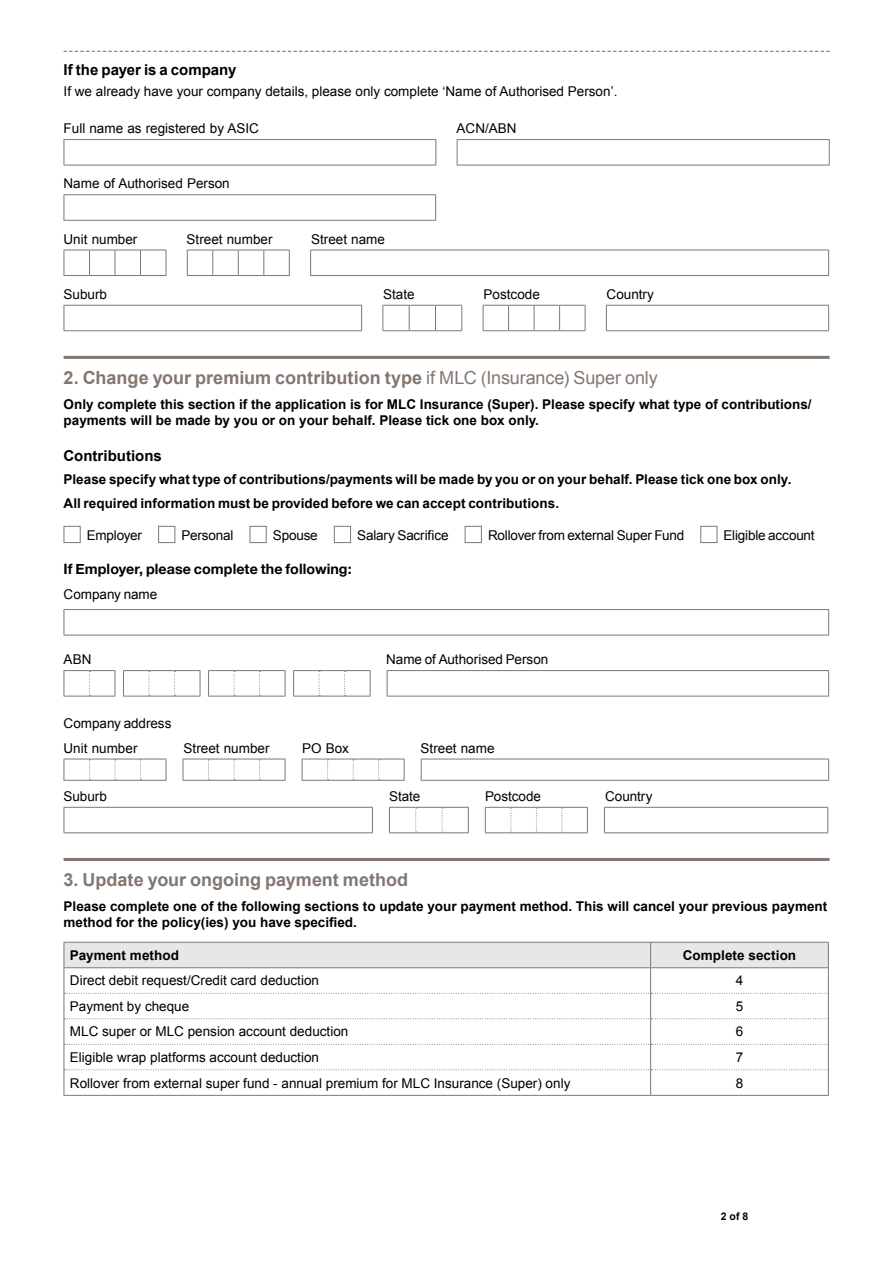
<style>
.page{position:relative;width:893px;height:1263px;background:#fff}
.page>*{position:absolute;margin:0;border:0;box-sizing:border-box;transform-origin:0 0}
.t1{font:700 18px "Arial";color:#827770}
.t2{font:700 15px "Arial";color:#000}
.t3{font:700 14.25px "Helvetica Neue";letter-spacing:.005em;color:#000}
.t4{font:13.5px/24.8px "Arial";color:#000}
.t5{font:700 13.5px/16.2px "Arial";color:#000}
.t6{font:700 10.5px "Arial";color:#000}
.s1{font-weight:400}
</style>
<div class="page">
<svg style="left:64px;top:51px;width:766px;height:1px"></svg>
<hr style="left:64px;top:356px;width:766px;height:3px;background:#827770">
<hr style="left:64px;top:858px;width:766px;height:3px;background:#827770">
<svg style="left:64px;top:140px;width:1px;height:25px"></svg>
<hr style="left:64px;top:139px;width:372px;height:1px;background:#827770">
<hr style="left:457px;top:139px;width:373px;height:1px;background:#827770">
<hr style="left:64px;top:165px;width:372px;height:1px;background:#827770">
<hr style="left:457px;top:165px;width:373px;height:1px;background:#827770">
<svg style="left:435px;top:140px;width:1px;height:25px"></svg>
<svg style="left:457px;top:140px;width:1px;height:25px"></svg>
<svg style="left:829px;top:140px;width:1px;height:25px"></svg>
<svg style="left:64px;top:195px;width:1px;height:25px"></svg>
<hr style="left:64px;top:194px;width:372px;height:1px;background:#827770">
<hr style="left:64px;top:220px;width:372px;height:1px;background:#827770">
<svg style="left:435px;top:195px;width:1px;height:25px"></svg>
<svg style="left:310px;top:251px;width:1px;height:24px"></svg>
<hr style="left:310px;top:250px;width:519px;height:1px;background:#827770">
<svg style="left:828px;top:250px;width:1px;height:25px"></svg>
<hr style="left:310px;top:275px;width:519px;height:1px;background:#827770">
<svg style="left:64px;top:250px;width:103px;height:26px"></svg>
<svg style="left:187px;top:250px;width:103px;height:26px"></svg>
<svg style="left:64px;top:306px;width:1px;height:24px"></svg>
<hr style="left:64px;top:305px;width:298px;height:1px;background:#827770">
<hr style="left:64px;top:330px;width:298px;height:1px;background:#827770">
<svg style="left:361px;top:306px;width:1px;height:24px"></svg>
<svg style="left:606px;top:306px;width:1px;height:24px"></svg>
<hr style="left:606px;top:305px;width:223px;height:1px;background:#827770">
<svg style="left:828px;top:306px;width:1px;height:24px"></svg>
<hr style="left:606px;top:330px;width:223px;height:1px;background:#827770">
<svg style="left:382px;top:305px;width:80px;height:26px"></svg>
<svg style="left:483px;top:305px;width:103px;height:26px"></svg>
<div style="left:64px;top:526px;width:17px;height:17px;background:#fff;border:1px solid #827770"></div>
<div style="left:158px;top:526px;width:17px;height:17px;background:#fff;border:1px solid #827770"></div>
<div style="left:250px;top:526px;width:17px;height:17px;background:#fff;border:1px solid #827770"></div>
<div style="left:334px;top:526px;width:17px;height:17px;background:#fff;border:1px solid #827770"></div>
<div style="left:465px;top:526px;width:17px;height:17px;background:#fff;border:1px solid #827770"></div>
<div style="left:700px;top:526px;width:17px;height:17px;background:#fff;border:1px solid #827770"></div>
<svg style="left:64px;top:610px;width:1px;height:25px"></svg>
<hr style="left:64px;top:609px;width:765px;height:1px;background:#827770">
<svg style="left:828px;top:610px;width:1px;height:25px"></svg>
<hr style="left:64px;top:635px;width:765px;height:1px;background:#827770">
<svg style="left:387px;top:671px;width:1px;height:25px"></svg>
<svg style="left:64px;top:670px;width:52px;height:27px"></svg>
<svg style="left:123px;top:670px;width:78px;height:27px"></svg>
<svg style="left:208px;top:670px;width:78px;height:27px"></svg>
<svg style="left:293px;top:670px;width:78px;height:27px"></svg>
<hr style="left:387px;top:670px;width:442px;height:1px;background:#827770">
<svg style="left:828px;top:671px;width:1px;height:25px"></svg>
<hr style="left:387px;top:696px;width:442px;height:1px;background:#827770">
<svg style="left:64px;top:759px;width:103px;height:22px"></svg>
<svg style="left:183px;top:759px;width:103px;height:22px"></svg>
<svg style="left:302px;top:759px;width:103px;height:22px"></svg>
<svg style="left:421px;top:760px;width:1px;height:20px"></svg>
<hr style="left:421px;top:759px;width:408px;height:1px;background:#827770">
<svg style="left:828px;top:759px;width:1px;height:21px"></svg>
<hr style="left:421px;top:780px;width:408px;height:1px;background:#827770">
<svg style="left:64px;top:808px;width:1px;height:24px"></svg>
<hr style="left:64px;top:807px;width:309px;height:1px;background:#827770">
<hr style="left:64px;top:832px;width:309px;height:1px;background:#827770">
<svg style="left:372px;top:808px;width:1px;height:24px"></svg>
<svg style="left:389px;top:807px;width:80px;height:26px"></svg>
<svg style="left:485px;top:807px;width:103px;height:26px"></svg>
<svg style="left:604px;top:808px;width:1px;height:24px"></svg>
<hr style="left:604px;top:807px;width:224px;height:1px;background:#827770">
<svg style="left:827px;top:808px;width:1px;height:24px"></svg>
<hr style="left:604px;top:832px;width:224px;height:1px;background:#827770">
<hr style="left:64px;top:1095px;width:587px;height:1px;background:#827770">
<svg style="left:64px;top:942px;width:765px;height:153px"></svg>
<hr style="left:651px;top:1095px;width:178px;height:1px;background:#827770">
<p class="t2" style="left:64px;top:60px;width:174px">If the payer is a company</p>
<p class="t4" style="left:64px;top:79px;width:555px">If we already have your company details, please only complete ‘Name of Authorised Person’.</p>
<p class="t4" style="left:64px;top:116px;width:197px">Full name as registered by ASIC</p>
<p class="t4" style="left:457px;top:116px;width:62px">ACN/ABN</p>
<p class="t4" style="left:64px;top:171px;width:168px">Name of Authorised Person</p>
<p class="t4" style="left:64px;top:227px;width:75px">Unit number</p>
<p class="t4" style="left:187px;top:227px;width:87px">Street number</p>
<p class="t4" style="left:311px;top:227px;width:75px">Street name</p>
<p class="t4" style="left:64px;top:282px;width:45px">Suburb</p>
<p class="t4" style="left:383px;top:282px;width:33px">State</p>
<p class="t4" style="left:484px;top:282px;width:58px">Postcode</p>
<p class="t4" style="left:607px;top:282px;width:49px">Country</p>
<h1 class="t1" style="left:64px;top:366px;width:596px">2. Change your premium contribution type <span class="s1">if MLC (Insurance) Super only</span></h1>
<p class="t5" style="left:64px;top:397px;width:749px">Only complete this section if the application is for MLC Insurance (Super). Please specify what type of contributions/ payments will be made by you or on your behalf. Please tick one box only.</p>
<p class="t2" style="left:64px;top:446px;width:100px">Contributions</p>
<p class="t5" style="left:64px;top:468px;width:729px;line-height:23.5px">Please specify what type of contributions/payments will be made by you or on your behalf. Please tick one box only.<br>All required information must be provided before we can accept contributions.</p>
<p class="t4" style="left:87px;top:523px;width:57px">Employer</p>
<p class="t4" style="left:181px;top:523px;width:54px">Personal</p>
<p class="t4" style="left:273px;top:523px;width:46px">Spouse</p>
<p class="t4" style="left:357px;top:523px;width:93px">Salary Sacrifice</p>
<p class="t4" style="left:488px;top:523px;width:198px">Rollover from external Super Fund</p>
<p class="t4" style="left:724px;top:523px;width:92px">Eligible account</p>
<p class="t3" style="left:64px;top:558px;width:290px">If Employer, please complete the following:</p>
<p class="t4" style="left:64px;top:582px;width:95px">Company name</p>
<p class="t4" style="left:64px;top:647px;width:29px">ABN</p>
<p class="t4" style="left:386px;top:647px;width:164px">Name of Authorised Person</p>
<p class="t4" style="left:64px;top:711px;width:109px">Company address<br>Unit number</p>
<p class="t4" style="left:184px;top:736px;width:87px">Street number</p>
<p class="t4" style="left:302px;top:736px;width:48px">PO Box</p>
<p class="t4" style="left:421px;top:736px;width:75px">Street name</p>
<p class="t4" style="left:64px;top:784px;width:45px">Suburb</p>
<p class="t4" style="left:389px;top:784px;width:33px">State</p>
<p class="t4" style="left:485px;top:784px;width:57px">Postcode</p>
<p class="t4" style="left:605px;top:784px;width:49px">Country</p>
<h1 class="t1" style="left:64px;top:868px;width:346px">3. Update your ongoing payment method</h1>
<p class="t5" style="left:64px;top:899px;width:765px">Please complete one of the following sections to update your payment method. This will cancel your previous payment method for the policy(ies) you have specified.</p>
<p class="t5" style="left:70px;top:947px;width:111px">Payment method</p>
<p class="t5" style="left:683px;top:947px;width:115px">Complete section</p>
<p class="t4" style="left:70px;top:968px;width:251px">Direct debit request/Credit card deduction</p>
<p class="t4" style="left:736px;top:968px;width:9px">4</p>
<p class="t4" style="left:70px;top:994px;width:121px">Payment by cheque</p>
<p class="t4" style="left:736px;top:994px;width:9px">5</p>
<p class="t4" style="left:70px;top:1019px;width:280px">MLC super or MLC pension account deduction</p>
<p class="t4" style="left:736px;top:1019px;width:9px">6</p>
<p class="t4" style="left:70px;top:1045px;width:251px">Eligible wrap platforms account deduction</p>
<p class="t4" style="left:736px;top:1045px;width:9px">7</p>
<p class="t4" style="left:70px;top:1070px;width:502px">Rollover from external super fund - annual premium for MLC Insurance (Super) only</p>
<p class="t4" style="left:736px;top:1070px;width:9px">8</p>
<p class="t6" style="left:721px;top:1209px;width:29px">2 of 8</p>
</div>
